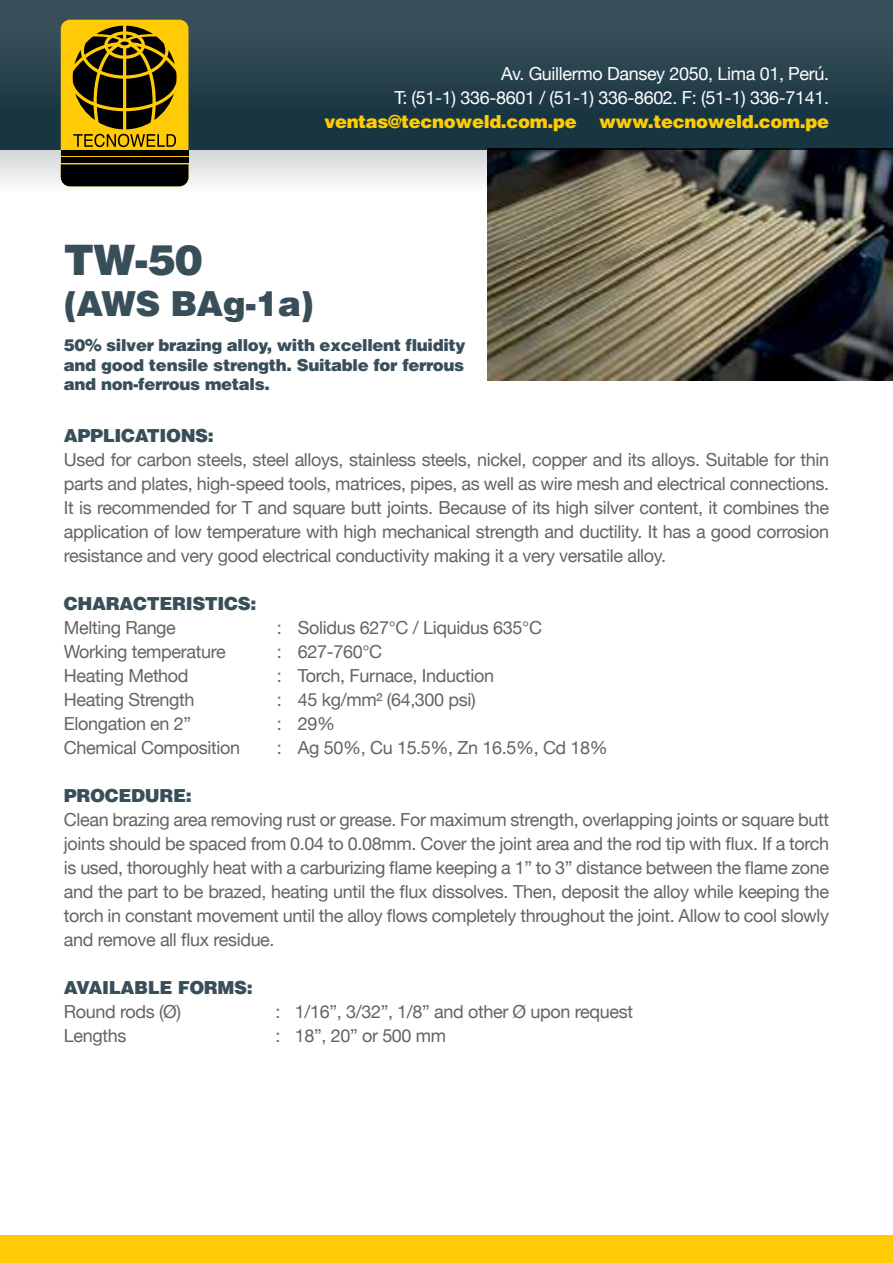
<style>
.page{position:relative;width:893px;height:1263px;background:#fff}
.page>*{position:absolute;margin:0;border:0;box-sizing:border-box;transform-origin:0 0}
.t1{font:900 42px "Helvetica";color:#384f5a}
.t2{font:900 34.5px "Helvetica";letter-spacing:-.02em;color:#384f5a}
.t3{font:18px/24px "Helvetica Neue";letter-spacing:-.02em;color:#636466;text-align:justify}
.t4{font:18px/24px "Helvetica Neue";letter-spacing:-.02em;color:#fff;text-align:right}
.t5{font:900 18px "Helvetica";letter-spacing:-.02em;color:#384f5a}
.t6{font:900 18px "Helvetica";letter-spacing:-.02em;color:#ffcb05}
.t7{font:900 16.5px/19.8px "Helvetica";letter-spacing:-.02em;color:#384f5a;text-align:justify}
</style>
<div class="page">
<div style="left:0;top:150px;width:893px;height:75px;background:linear-gradient(to bottom,#d9dadb,#fff)"></div>
<div style="left:0;top:0;width:893px;height:150px;background:linear-gradient(to bottom,#3e545f,#12303c)"></div>
<div style="left:61px;top:20px;width:127px;height:166px;background:#ffcb05;border-radius:9px"></div>
<svg style="left:73px;top:26px;width:104px;height:121px"></svg>
<div style="left:61px;top:164px;width:127px;height:22px;background:#000"></div>
<div style="left:61px;top:157px;width:127px;height:6px;background:#000"></div>
<div style="left:61px;top:150px;width:127px;height:6px;background:#000"></div>
<div style="left:0;top:1235px;width:893px;height:28px;background:#ffcb05"></div>
<img style="left:487px;top:149px;width:406px;height:232px">
<p class="t4" style="left:394px;top:62px;width:436px">Av. Guillermo Dansey 2050, Lima 01, Perú.<br>T: (51-1) 336-8601 / (51-1) 336-8602. F: (51-1) 336-7141.</p>
<p class="t6" style="left:324px;top:110px;width:506px">ventas@tecnoweld.com.pe www.tecnoweld.com.pe</p>
<h1 class="t1" style="left:64px;top:232px;width:140px">TW-50</h1>
<h2 class="t2" style="left:64px;top:281px;width:251px">(AWS BAg-1a)</h2>
<p class="t7" style="left:64px;top:334px;width:403px">50% silver brazing alloy, with excellent fluidity and good tensile strength. Suitable for ferrous and non-ferrous metals.</p>
<p class="t5" style="left:64px;top:424px;width:152px">APPLICATIONS:</p>
<p class="t3" style="left:64px;top:449px;width:767px">Used for carbon steels, steel alloys, stainless steels, nickel, copper and its alloys. Suitable for thin parts and plates, high-speed tools, matrices, pipes, as well as wire mesh and electrical connections.<br>It is recommended for T and square butt joints. Because of its high silver content, it combines the application of low temperature with high mechanical strength and ductility. It has a good corrosion resistance and very good electrical conductivity making it a very versatile alloy.</p>
<p class="t5" style="left:64px;top:592px;width:194px">CHARACTERISTICS:</p>
<p class="t3" style="left:64px;top:617px;width:114px">Melting Range</p>
<p class="t3" style="left:277px;top:617px;width:267px">: Solidus 627°C / Liquidus 635°C</p>
<p class="t3" style="left:64px;top:641px;width:163px">Working temperature</p>
<p class="t3" style="left:277px;top:641px;width:107px">: 627-760°C</p>
<p class="t3" style="left:64px;top:665px;width:126px">Heating Method</p>
<p class="t3" style="left:277px;top:665px;width:219px">: Torch, Furnace, Induction</p>
<p class="t3" style="left:64px;top:689px;width:132px">Heating Strength</p>
<p class="t3" style="left:277px;top:689px;width:200px">: 45 kg/mm² (64,300 psi)</p>
<p class="t3" style="left:64px;top:713px;width:129px">Elongation en 2”</p>
<p class="t3" style="left:277px;top:713px;width:60px">: 29%</p>
<p class="t3" style="left:64px;top:737px;width:178px">Chemical Composition</p>
<p class="t3" style="left:277px;top:737px;width:332px">: Ag 50%, Cu 15.5%, Zn 16.5%, Cd 18%</p>
<p class="t5" style="left:64px;top:784px;width:129px">PROCEDURE:</p>
<p class="t3" style="left:64px;top:809px;width:767px">Clean brazing area removing rust or grease. For maximum strength, overlapping joints or square butt joints should be spaced from 0.04 to 0.08mm. Cover the joint area and the rod tip with flux. If a torch is used, thoroughly heat with a carburizing flame keeping a 1” to 3” distance between the flame zone and the part to be brazed, heating until the flux dissolves. Then, deposit the alloy while keeping the torch in constant movement until the alloy flows completely throughout the joint. Allow to cool slowly and remove all flux residue.</p>
<p class="t5" style="left:64px;top:976px;width:190px">AVAILABLE FORMS:</p>
<p class="t3" style="left:64px;top:1001px;width:119px">Round rods (Ø)</p>
<p class="t3" style="left:275px;top:1001px;width:359px">: 1/16”, 3/32”, 1/8” and other Ø upon request</p>
<p class="t3" style="left:64px;top:1025px;width:64px">Lengths</p>
<p class="t3" style="left:275px;top:1025px;width:172px">: 18”, 20” or 500 mm</p>
</div>
